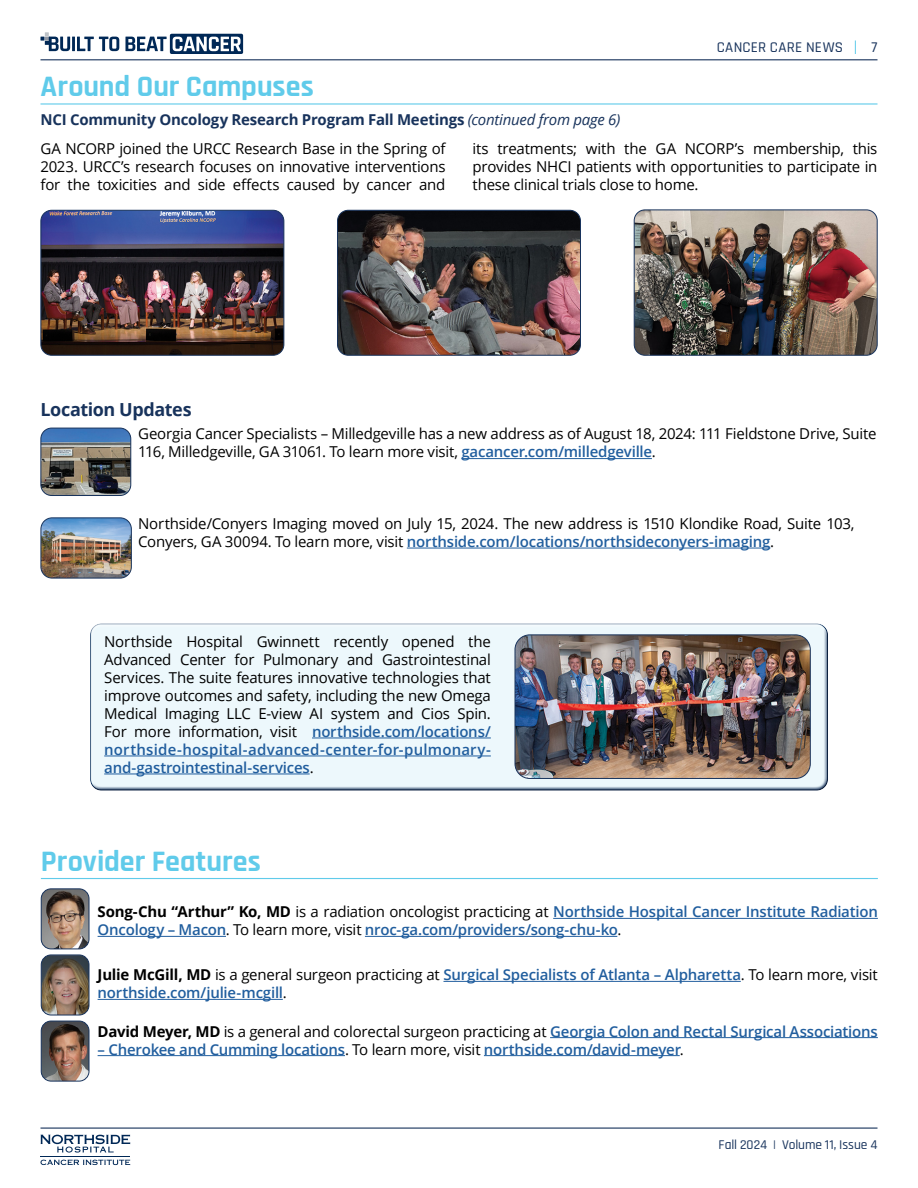
<style>
.page{position:relative;width:918px;height:1188px;background:#fff}
.page>*{position:absolute;margin:0;border:0;box-sizing:border-box;transform-origin:0 0}
.t1{font:700 30px "Rajdhani";color:#60cbea}
.t2{font:700 18px "Open Sans";letter-spacing:-.025em;color:#18335c}
.t3{font:15px/18px "Open Sans";letter-spacing:-.015em;color:#000;text-align:justify}
.t4{font:600 15px/18px "Open Sans";letter-spacing:-.015em;color:#215e9e}
.t5{font:700 15px "Open Sans";letter-spacing:-.015em;color:#18335c}
.t6{font:500 15px "Rajdhani";letter-spacing:.02em;color:#18335c}
.t7{font:500 13.5px "Rajdhani";letter-spacing:-.005em;color:#18335c}
.s1{font-weight:400;font-style:italic}
.s2{font-weight:600;color:#215e9e}
.s3{font-weight:700;color:#000}
.s4{font-weight:400;color:#000}
.s5{font-weight:700}
</style>
<div class="page">
<hr style="left:41px;top:59px;width:837px;height:1px;background:#18335c">
<hr style="left:41px;top:1128px;width:837px;height:1px;background:#18335c">
<svg style="left:855px;top:40px;width:1px;height:14px"></svg>
<svg style="left:41px;top:32px;width:29px;height:19px"></svg>
<hr style="left:72px;top:37px;width:3px;height:14px;background:#002856">
<svg style="left:77px;top:37px;width:42px;height:14px"></svg>
<svg style="left:125px;top:34px;width:118px;height:20px"></svg>
<svg style="left:41px;top:1160px;width:89px;height:5px"></svg>
<svg style="left:41px;top:1135px;width:89px;height:18px"></svg>
<hr style="left:41px;top:1156px;width:89px;height:1px;background:#002856">
<div style="left:85px;top:619px;width:745px;height:168px;background:#fff;opacity:.75"></div>
<div style="left:88px;top:626px;width:744px;height:165px;background:#18335c;opacity:.75"></div>
<hr style="left:462px;top:458px;width:190px;height:1px;background:#215e9e">
<hr style="left:407px;top:548px;width:363px;height:1px;background:#215e9e">
<hr style="left:312px;top:738px;width:179px;height:1px;background:#215e9e">
<hr style="left:104px;top:756px;width:387px;height:1px;background:#215e9e">
<hr style="left:104px;top:774px;width:206px;height:1px;background:#215e9e">
<img style="left:339px;top:210px;width:240px;height:144px">
<div style="left:337px;top:210px;width:244px;height:146px;border:1px solid #18335c;border-radius:11px"></div>
<img style="left:41px;top:210px;width:243px;height:144px">
<div style="left:41px;top:210px;width:243px;height:146px;border:1px solid #18335c;border-radius:11px"></div>
<img style="left:634px;top:210px;width:242px;height:144px">
<div style="left:634px;top:210px;width:244px;height:146px;border:1px solid #18335c;border-radius:11px"></div>
<img style="left:515px;top:635px;width:295px;height:143px">
<div style="left:515px;top:635px;width:296px;height:144px;border:1px solid #18335c;border-radius:15px"></div>
<img style="left:41px;top:428px;width:90px;height:68px">
<div style="left:41px;top:428px;width:90px;height:68px;border:1px solid #18335c;border-radius:11px"></div>
<img style="left:41px;top:518px;width:89px;height:60px">
<div style="left:41px;top:517px;width:91px;height:62px;border:1px solid #18335c;border-radius:11px"></div>
<hr style="left:41px;top:103px;width:837px;height:2px;background:#60cbea">
<hr style="left:41px;top:878px;width:837px;height:1px;background:#60cbea">
<hr style="left:553px;top:918px;width:325px;height:1px;background:#215e9e">
<hr style="left:98px;top:936px;width:128px;height:1px;background:#215e9e">
<hr style="left:365px;top:936px;width:252px;height:1px;background:#215e9e">
<hr style="left:443px;top:981px;width:298px;height:1px;background:#215e9e">
<hr style="left:98px;top:999px;width:185px;height:1px;background:#215e9e">
<hr style="left:550px;top:1037px;width:328px;height:1px;background:#215e9e">
<hr style="left:98px;top:1055px;width:247px;height:1px;background:#215e9e">
<hr style="left:484px;top:1055px;width:196px;height:1px;background:#215e9e">
<img style="left:41px;top:889px;width:48px;height:60px">
<div style="left:41px;top:889px;width:48px;height:60px;border:1px solid #18335c;border-radius:10px"></div>
<img style="left:41px;top:955px;width:48px;height:60px">
<div style="left:41px;top:955px;width:48px;height:60px;border:1px solid #18335c;border-radius:10px"></div>
<img style="left:41px;top:1021px;width:48px;height:60px">
<div style="left:41px;top:1021px;width:48px;height:60px;border:1px solid #18335c;border-radius:10px"></div>
<h1 class="t1" style="left:40px;top:68px;width:275px">Around Our Campuses</h1>
<p class="t5" style="left:40px;top:109px;width:581px">NCI Community Oncology Research Program Fall Meetings <span class="s1">(continued from page 6)</span></p>
<p class="t6" style="left:717px;top:39px;width:128px">CANCER CARE NEWS</p>
<p class="t6" style="left:872px;top:39px;width:7px">7</p>
<p class="t3" style="left:40px;top:139px;width:407px">GA NCORP joined the URCC Research Base in the Spring of 2023. URCC’s research focuses on innovative interventions for the toxicities and side effects caused by cancer and</p>
<p class="t3" style="left:472px;top:139px;width:407px">its treatments; with the GA NCORP’s membership, this provides NHCI patients with opportunities to participate in these clinical trials close to home.</p>
<p class="t2" style="left:40px;top:396px;width:153px">Location Updates</p>
<p class="t3" style="left:138px;top:425px;width:740px">Georgia Cancer Specialists – Milledgeville has a new address as of August 18, 2024: 111 Fieldstone Drive, Suite<br>116, Milledgeville, GA 31061. To learn more visit, <span class="s2">gacancer.com/milledgeville</span>.</p>
<p class="t3" style="left:138px;top:514px;width:718px">Northside/Conyers Imaging moved on July 15, 2024. The new address is 1510 Klondike Road, Suite 103,<br>Conyers, GA 30094. To learn more, visit <span class="s2">northside.com/locations/northsideconyers-imaging</span>.</p>
<p class="t3" style="left:104px;top:632px;width:388px">Northside Hospital Gwinnett recently opened the Advanced Center for Pulmonary and Gastrointestinal Services. The suite features innovative technologies that improve outcomes and safety, including the new Omega Medical Imaging LLC E-view AI system and Cios Spin.<br>For more information, visit <span class="s2">northside.com/locations/ northside-hospital-advanced-center-for-pulmonary&shy;and-gastrointestinal-services</span>.</p>
<h1 class="t1" style="left:41px;top:843px;width:222px">Provider Features</h1>
<p class="t4" style="left:98px;top:902px;width:782px"><span class="s3">Song-Chu “Arthur” Ko, MD</span> <span class="s4">is a radiation oncologist practicing at</span> Northside Hospital Cancer Institute Radiation<br>Oncology – Macon<span class="s4">. To learn more, visit</span> nroc-ga.com/providers/song-chu-ko<span class="s4">.</span></p>
<p class="t4" style="left:98px;top:965px;width:782px"><span class="s3">Julie McGill, MD</span> <span class="s4">is a general surgeon practicing at</span> Surgical Specialists of Atlanta – Alpharetta<span class="s4">. To learn more, visit </span>northside.com/julie-mcgill<span class="s4">.</span></p>
<p class="t3" style="left:98px;top:1022px;width:782px"><span class="s5">David Meyer, MD</span> is a general and colorectal surgeon practicing at <span class="s2">Georgia Colon and Rectal Surgical Associations</span></p>
<p class="t4" style="left:98px;top:1040px;width:588px">– Cherokee and Cumming locations<span class="s4">. To learn more, visit</span> northside.com/david-meyer<span class="s4">.</span></p>
<p class="t7" style="left:719px;top:1137px;width:160px">Fall 2024 | Volume 11, Issue 4</p>
</div>
